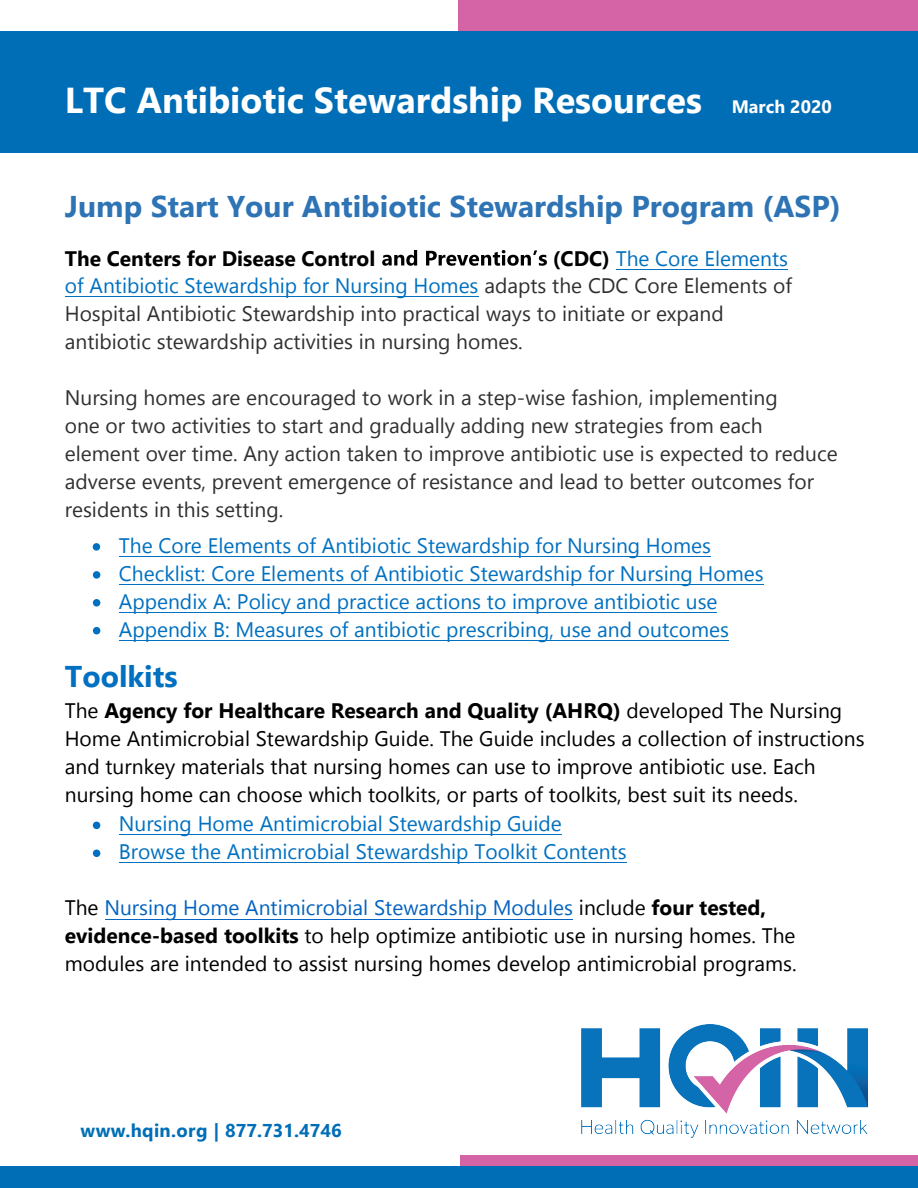
<style>
.page{position:relative;width:918px;height:1188px;background:#fff}
.page>*{position:absolute;margin:0;border:0;box-sizing:border-box;transform-origin:0 0}
.t1{font:700 36px "Nirmala UI";color:#fff}
.t2{font:700 30px "Nirmala UI";color:#2e74b5}
.t3{font:700 30px "Nirmala UI";color:#0070c0}
.t4{font:21px/27.9px "Nirmala UI";color:#303030}
.t5{font:21px/27.9px "Nirmala UI";color:#000}
.t6{font:21px/27.9px "Nirmala UI";color:#0070c0}
.t7{font:700 21px "Nirmala UI";color:#000}
.t8{font:700 18.6px "Nirmala UI";letter-spacing:.01em;color:#006eb6}
.s1{font-size:18px}
.s2{font-weight:700;color:#000}
.s3{color:#0070c0}
.s4{font-weight:400}
.s5{color:#0563c1}
.s6{font-weight:700}
</style>
<div class="page">
<div style="left:0;top:30px;width:918px;height:122px;background:#006eb6"></div>
<div style="left:459px;top:0;width:459px;height:30px;background:#d564a6"></div>
<div style="left:460px;top:1156px;width:458px;height:10px;background:#d564a6"></div>
<div style="left:0;top:1166px;width:918px;height:22px;background:#006eb6"></div>
<hr style="left:119px;top:556px;width:592px;height:1px;background:#0070c0">
<hr style="left:119px;top:584px;width:644px;height:1px;background:#0070c0">
<hr style="left:119px;top:612px;width:598px;height:1px;background:#0070c0">
<hr style="left:119px;top:640px;width:610px;height:1px;background:#0070c0">
<hr style="left:119px;top:834px;width:442px;height:1px;background:#0070c0">
<hr style="left:119px;top:862px;width:507px;height:1px;background:#0070c0">
<hr style="left:616px;top:269px;width:172px;height:1px;background:#0070c0">
<hr style="left:65px;top:297px;width:413px;height:1px;background:#0070c0">
<svg style="left:426px;top:250px;width:121px;height:16px"></svg>
<svg style="left:382px;top:250px;width:35px;height:16px"></svg>
<svg style="left:93px;top:543px;width:7px;height:8px"></svg>
<svg style="left:93px;top:571px;width:7px;height:8px"></svg>
<svg style="left:93px;top:599px;width:7px;height:8px"></svg>
<svg style="left:93px;top:627px;width:7px;height:7px"></svg>
<svg style="left:93px;top:822px;width:7px;height:7px"></svg>
<svg style="left:93px;top:850px;width:7px;height:7px"></svg>
<img style="left:581px;top:1024px;width:286px;height:113px">
<hr style="left:105px;top:919px;width:468px;height:1px;background:#0563c1">
<h1 class="t1" style="left:65px;top:70px;width:768px">LTC Antibiotic Stewardship Resources <span class="s1">Ma</span><span class="s1">rch</span> <span class="s1">2020</span></h1>
<h2 class="t2" style="left:65px;top:181px;width:778px">Jump Start Your Antibiotic Stewardship Program (ASP)</h2>
<p class="t7" style="left:65px;top:240px;width:312px">The Centers for Disease Control</p>
<p class="t4" style="left:65px;top:243px;width:729px;text-indent:488px"><span class="s2">(CDC)</span> <span class="s3">The Core Elements of Antibiotic Stewardship for Nursing Homes</span> adapts the CDC Core Elements of Hospital Antibiotic Stewardship into practical ways to initiate or expand antibiotic stewardship activities in nursing homes.</p>
<p class="t4" style="left:65px;top:382px;width:774px">Nursing homes are encouraged to work in a step-wise fashion, implementing<br>one or two activities to start and gradually adding new strategies from each element over time. Any action taken to improve antibiotic use is expected to reduce adverse events, prevent emergence of resistance and lead to better outcomes for residents in this setting.</p>
<p class="t6" style="left:119px;top:530px;width:646px">The Core Elements of Antibiotic Stewardship for Nursing Homes Checklist: Core Elements of Antibiotic Stewardship for Nursing Homes Appendix A: Policy and practice actions to improve antibiotic use Appendix B: Measures of antibiotic prescribing, use and outcomes</p>
<h3 class="t3" style="left:65px;top:651px;width:114px">Toolkits</h3>
<p class="t7" style="left:65px;top:693px;width:779px"><span class="s4">The</span> Agency for Healthcare Research and Quality (AHRQ) <span class="s4">developed The Nursing</span></p>
<p class="t5" style="left:65px;top:723px;width:801px">Home Antimicrobial Stewardship Guide. The Guide includes a collection of instructions</p>
<p class="t5" style="left:65px;top:751px;width:753px">and turnkey materials that nursing homes can use to improve antibiotic use. Each</p>
<p class="t5" style="left:65px;top:779px;width:735px">nursing home can choose which toolkits, or parts of toolkits, best suit its needs.</p>
<p class="t6" style="left:119px;top:809px;width:445px">Nursing Home Antimicrobial Stewardship Guide</p>
<p class="t6" style="left:119px;top:836px;width:509px">Browse the Antimicrobial Stewardship Toolkit Contents</p>
<p class="t5" style="left:65px;top:893px;width:733px">The <span class="s5">Nursing Home Antimicrobial Stewardship Modules</span> include <span class="s6">four tested, evidence-based toolkits</span> to help optimize antibiotic use in nursing homes. The modules are intended to assist nursing homes develop antimicrobial programs.</p>
<p class="t8" style="left:81px;top:1115px;width:263px">www.hqin.org | 877.731.4746</p>
</div>
